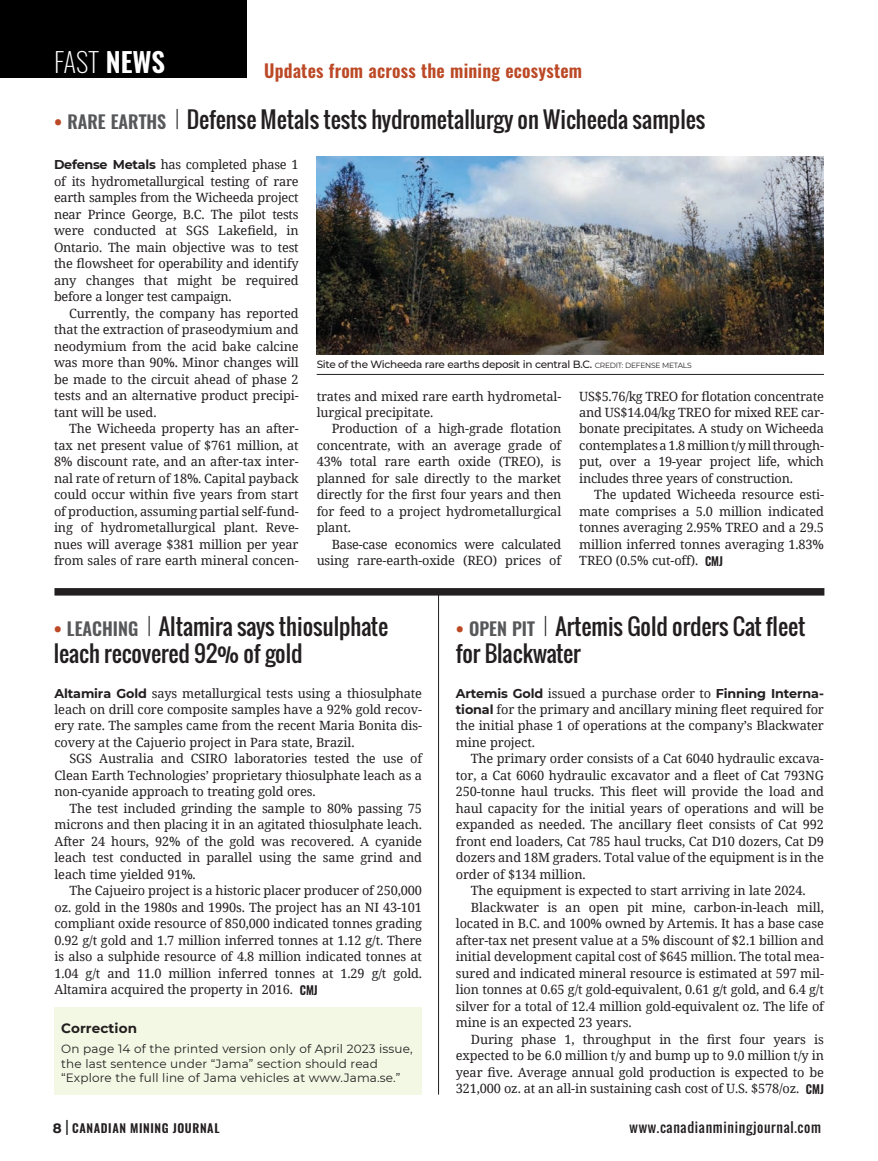
<style>
.page{position:relative;width:878px;height:1161px;background:#fff}
.page>*{position:absolute;margin:0;border:0;box-sizing:border-box;transform-origin:0 0}
.t1{font:200 27px "Oswald";color:#fff}
.t2{font:22.5px/27px "Oswald";color:#231f20}
.t3{font:600 18px "Oswald";letter-spacing:.01em;color:#bc4926}
.t4{font:13.5px "Oswald";letter-spacing:.05em;color:#231f20}
.t5{font:700 13.5px "Montserrat";letter-spacing:.01em;color:#231f20}
.t6{font:12.75px/16.5px "Noto Serif";letter-spacing:-.01em;color:#231f20;text-align:justify}
.t7{font:700 12.75px "Montserrat";letter-spacing:-.01em;color:#231f20}
.t8{font:12px/14.4px "Montserrat";letter-spacing:.01em;color:#231f20}
.t9{font:600 12px "Oswald";letter-spacing:.05em;color:#231f20}
.t10{font:500 10.5px "Montserrat";letter-spacing:-.03em;color:#231f20}
.s1{font-weight:600}
.s2{font-weight:600;font-size:18px;color:#bc4926}
.s3{font-weight:600;font-size:18px;color:#57585a}
.s4{font-weight:200;font-size:21px}
.s5{font-family:"Montserrat";font-weight:700}
.s6{font-weight:400;font-size:7.5px}
.s7{font-family:"Oswald";font-weight:600;font-size:12px}
.s8{font-family:"Noto Serif";font-weight:400}
.s9{font-family:"Montserrat";font-weight:700;font-size:13.5px}
.s10{font-weight:400;font-size:15px}
</style>
<div class="page">
<div style="left:0;top:0;width:246px;height:78px;background:#000"></div>
<div style="left:54px;top:588px;width:770px;height:8px;background:#231f20"></div>
<hr style="left:316px;top:374px;width:508px;height:1px;background:#231f20">
<img style="left:316px;top:156px;width:508px;height:199px">
<div style="left:54px;top:1007px;width:368px;height:88px;background:#f3f8e4"></div>
<hr style="left:438px;top:592px;width:1px;height:503px;background:#231f20">
<h1 class="t1" style="left:54px;top:38px;width:112px">FAST <span class="s1">NEWS</span></h1>
<h3 class="t3" style="left:264px;top:58px;width:319px">Updates from across the mining ecosystem</h3>
<h2 class="t2" style="left:54px;top:106px;width:652px"><span class="s2">•</span> <span class="s3">RARE EARTHS</span> <span class="s4">|</span> Defense Metals tests hydrometallurgy on Wicheeda samples</h2>
<p class="t6" style="left:54px;top:156px;width:246px"><span class="s5">Defense Metals</span> has completed phase 1 of its hydrometallurgical testing of rare earth samples from the Wicheeda project near Prince George, B.C. The pilot tests were conducted at SGS Lakefield, in Ontario. The main objective was to test the flowsheet for operability and identify any changes that might be required before a longer test campaign.</p>
<p class="t6" style="left:54px;top:305px;width:246px;text-indent:15px">Currently, the company has reported that the extraction of praseodymium and neodymium from the acid bake calcine was more than 90%. Minor changes will be made to the circuit ahead of phase 2 tests and an alternative product precipi&shy;tant will be used.</p>
<p class="t6" style="left:54px;top:420px;width:246px;text-indent:15px">The Wicheeda property has an after&shy;tax net present value of $761 million, at 8% discount rate, and an after-tax inter&shy;nal rate of return of 18%. Capital payback could occur within five years from start of production, assuming partial self-fund&shy;ing of hydrometallurgical plant. Reve&shy;nues will average $381 million per year from sales of rare earth mineral concen-</p>
<p class="t10" style="left:316px;top:356px;width:376px">Site of the Wicheeda rare earths deposit in central B.C. <span class="s6">CREDIT: DEFENSE METALS</span></p>
<p class="t6" style="left:579px;top:387px;width:246px">US$5.76/kg TREO for flotation concentrate and US$14.04/kg TREO for mixed REE car&shy;bonate precipitates. A study on Wicheeda contemplates a 1.8 million t/y mill through&shy;put, over a 19-year project life, which includes three years of construction.</p>
<p class="t6" style="left:579px;top:486px;width:246px;text-indent:15px">The updated Wicheeda resource esti&shy;mate comprises a 5.0 million indicated tonnes averaging 2.95% TREO and a 29.5 million inferred tonnes averaging 1.83% TREO (0.5% cut-off). <span class="s7">CMJ</span></p>
<p class="t6" style="left:316px;top:387px;width:246px">trates and mixed rare earth hydrometal&shy;lurgical precipitate.</p>
<p class="t6" style="left:316px;top:420px;width:246px;text-indent:15px">Production of a high-grade flotation concentrate, with an average grade of 43% total rare earth oxide (TREO), is planned for sale directly to the market directly for the first four years and then for feed to a project hydrometallurgical plant.</p>
<p class="t6" style="left:316px;top:536px;width:246px;text-align:right">Base-case economics were calculated using rare-earth-oxide (REO) prices of</p>
<h2 class="t2" style="left:54px;top:613px;width:336px"><span class="s2">•</span> <span class="s3">LEACHING</span> <span class="s4">|</span> Altamira says thiosulphate leach recovered 92% of gold</h2>
<p class="t6" style="left:54px;top:684px;width:369px"><span class="s5">Altamira Gold</span> says metallurgical tests using a thiosulphate leach on drill core composite samples have a 92% gold recov&shy;ery rate. The samples came from the recent Maria Bonita dis&shy;covery at the Cajuerio project in Para state, Brazil.</p>
<p class="t6" style="left:54px;top:750px;width:369px;text-indent:15px">SGS Australia and CSIRO laboratories tested the use of Clean Earth Technologies’ proprietary thiosulphate leach as a non-cyanide approach to treating gold ores.</p>
<p class="t6" style="left:54px;top:800px;width:369px;text-indent:15px">The test included grinding the sample to 80% passing 75 microns and then placing it in an agitated thiosulphate leach.<br>After 24 hours, 92% of the gold was recovered. A cyanide leach test conducted in parallel using the same grind and leach time yielded 91%.</p>
<p class="t6" style="left:54px;top:882px;width:369px;text-indent:15px">The Cajueiro project is a historic placer producer of 250,000 oz. gold in the 1980s and 1990s. The project has an NI 43-101 compliant oxide resource of 850,000 indicated tonnes grading 0.92 g/t gold and 1.7 million inferred tonnes at 1.12 g/t. There is also a sulphide resource of 4.8 million indicated tonnes at 1.04 g/t and 11.0 million inferred tonnes at 1.29 g/t gold.<br>Altamira acquired the property in 2016. <span class="s7">CMJ</span></p>
<p class="t5" style="left:61px;top:1018px;width:77px">Correction</p>
<p class="t8" style="left:61px;top:1041px;width:353px">On page 14 of the printed version only of April 2023 issue, the last sentence under “Jama” section should read “Explore the full line of Jama vehicles at www.Jama.se.”</p>
<h2 class="t2" style="left:456px;top:613px;width:351px"><span class="s2">•</span> <span class="s3">OPEN PIT</span> <span class="s4">|</span> Artemis Gold orders Cat fleet for Blackwater</h2>
<p class="t7" style="left:456px;top:684px;width:369px">Artemis Gold <span class="s8">issued a purchase order to</span> Finning Interna-</p>
<p class="t6" style="left:456px;top:701px;width:369px"><span class="s5">tional</span> for the primary and ancillary mining fleet required for the initial phase 1 of operations at the company’s Blackwater mine project.</p>
<p class="t6" style="left:456px;top:750px;width:369px;text-indent:15px">The primary order consists of a Cat 6040 hydraulic excava&shy;tor, a Cat 6060 hydraulic excavator and a fleet of Cat 793NG 250-tonne haul trucks. This fleet will provide the load and haul capacity for the initial years of operations and will be expanded as needed. The ancillary fleet consists of Cat 992 front end loaders, Cat 785 haul trucks, Cat D10 dozers, Cat D9 dozers and 18M graders. Total value of the equipment is in the order of $134 million.</p>
<p class="t6" style="left:471px;top:882px;width:336px">The equipment is expected to start arriving in late 2024.</p>
<p class="t6" style="left:471px;top:899px;width:354px">Blackwater is an open pit mine, carbon-in-leach mill,</p>
<p class="t6" style="left:456px;top:915px;width:369px">located in B.C. and 100% owned by Artemis. It has a base case</p>
<p class="t6" style="left:456px;top:932px;width:369px">after-tax net present value at a 5% discount of $2.1 billion and</p>
<p class="t6" style="left:456px;top:948px;width:369px">initial development capital cost of $645 million. The total mea-</p>
<p class="t6" style="left:456px;top:965px;width:369px">sured and indicated mineral resource is estimated at 597 mil-</p>
<p class="t6" style="left:456px;top:981px;width:369px">lion tonnes at 0.65 g/t gold-equivalent, 0.61 g/t gold, and 6.4 g/t</p>
<p class="t6" style="left:456px;top:998px;width:369px">silver for a total of 12.4 million gold-equivalent oz. The life of</p>
<p class="t6" style="left:456px;top:1014px;width:177px">mine is an expected 23 years.</p>
<p class="t6" style="left:471px;top:1031px;width:354px">During phase 1, throughput in the first four years is</p>
<p class="t6" style="left:456px;top:1047px;width:369px">expected to be 6.0 million t/y and bump up to 9.0 million t/y in</p>
<p class="t6" style="left:456px;top:1064px;width:369px">year five. Average annual gold production is expected to be</p>
<p class="t6" style="left:456px;top:1080px;width:369px">321,000 oz. at an all-in sustaining cash cost of U.S. $578/oz. <span class="s7">CMJ</span></p>
<p class="t9" style="left:53px;top:1119px;width:168px"><span class="s9">8</span> <span class="s10">|</span> CANADIAN MINING JOURNAL</p>
<p class="t4" style="left:629px;top:1117px;width:193px">www.canadianminingjournal.com</p>
</div>
